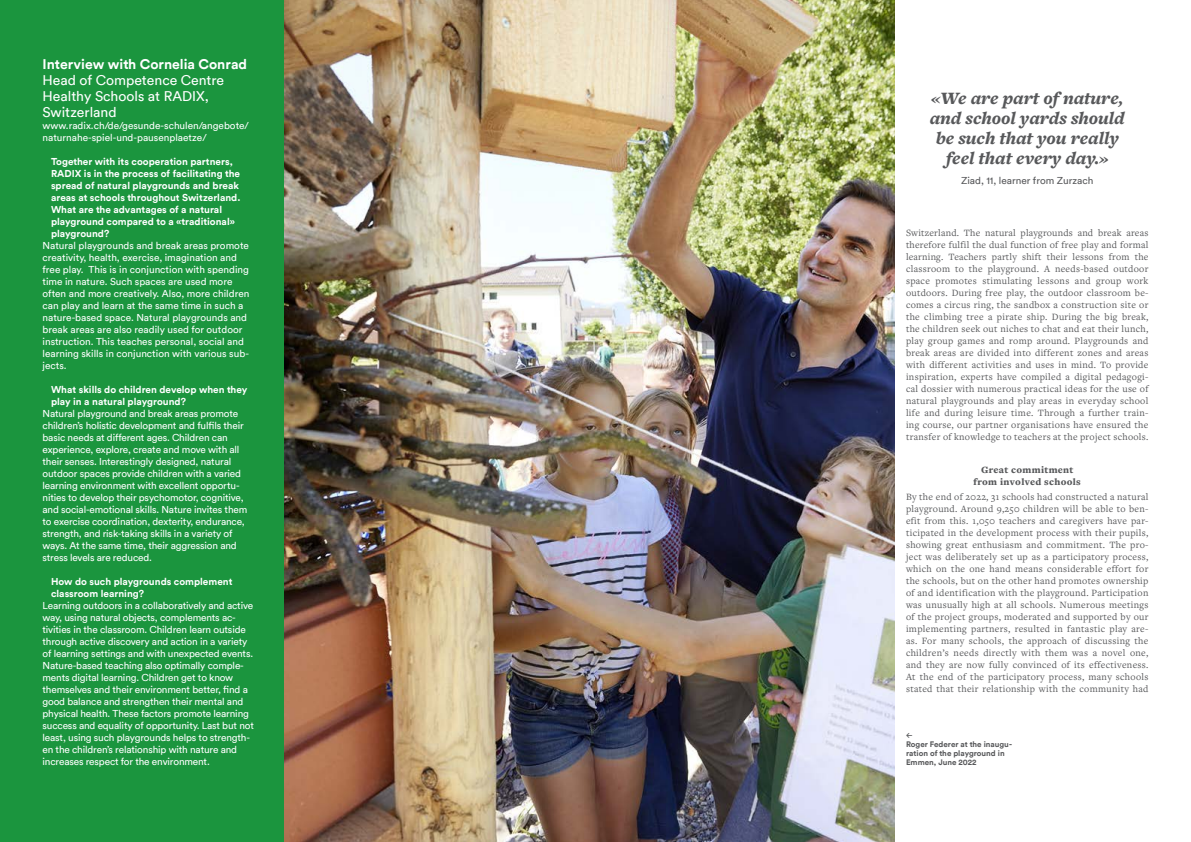
<style>
.page{position:relative;width:1191px;height:842px;background:#fff}
.page>*{position:absolute;margin:0;border:0;box-sizing:border-box;transform-origin:0 0}
.t1{font:italic 900 18px/20px "Freight Text Pro";color:#57585a;text-align:center}
.t2{font:14px/16px "Circular";color:#fff}
.t3{font:700 14px "Circular";color:#fff}
.t4{font:10px/12px "Freight Text Pro";letter-spacing:.03em;color:#57585a;text-align:justify}
.t5{font:10px/12px "Circular";letter-spacing:-.015em;color:#fff}
.t6{font:700 10px/12px "Circular";color:#fff}
.t7{font:900 10px/12px "Freight Text Pro";letter-spacing:.03em;color:#57585a;text-align:center}
.t8{font:10px "Circular";color:#57585a}
.t9{font:700 8px/9px "Circular";color:#57585a}
.t10{font:700 8px "Akkurat Pro";color:#57585a}
</style>
<div class="page">
<div style="left:0;top:0;width:285px;height:842px;background:#1b953e"></div>
<img style="left:285px;top:0;width:310px;height:842px">
<img style="left:595px;top:0;width:299px;height:842px">
<h2 class="t3" style="left:43px;top:55px;width:206px">Interview with Cornelia Conrad</h2>
<h2 class="t2" style="left:43px;top:72px;width:183px">Head of Competence Centre<br>Healthy Schools at RADIX,<br>Switzerland</h2>
<p class="t5" style="left:43px;top:119px;width:208px">www.radix.ch/de/gesunde-schulen/angebote/ naturnahe-spiel-und-pausenplaetze/</p>
<p class="t6" style="left:51px;top:155px;width:191px">Together with its cooperation partners, RADIX is in the process of facilitating the spread of natural playgrounds and break areas at schools throughout Switzerland.<br>What are the advantages of a natural playground compared to a «traditional» playground?</p>
<p class="t5" style="left:43px;top:239px;width:208px">Natural playgrounds and break areas promote creativity, health, exercise, imagination and free play. This is in conjunction with spending time in nature. Such spaces are used more often and more creatively. Also, more children can play and learn at the same time in such a nature-based space. Natural playgrounds and break areas are also readily used for outdoor instruction. This teaches personal, social and learning skills in conjunction with various sub&shy;jects.</p>
<p class="t6" style="left:51px;top:383px;width:198px">What skills do children develop when they play in a natural playground?</p>
<p class="t5" style="left:43px;top:407px;width:206px">Natural playground and break areas promote children’s holistic development and fulfils their basic needs at different ages. Children can experience, explore, create and move with all their senses. Interestingly designed, natural outdoor spaces provide children with a varied learning environment with excellent opportu&shy;nities to develop their psychomotor, cognitive, and social-emotional skills. Nature invites them to exercise coordination, dexterity, endurance, strength, and risk-taking skills in a variety of ways. At the same time, their aggression and stress levels are reduced.</p>
<p class="t6" style="left:51px;top:575px;width:183px">How do such playgrounds complement classroom learning?</p>
<p class="t5" style="left:43px;top:599px;width:213px">Learning outdoors in a collaboratively and active way, using natural objects, complements ac&shy;tivities in the classroom. Children learn outside through active discovery and action in a variety of learning settings and with unexpected events.<br>Nature-based teaching also optimally comple&shy;ments digital learning. Children get to know themselves and their environment better, find a good balance and strengthen their mental and physical health. These factors promote learning success and equality of opportunity. Last but not least, using such playgrounds helps to strength&shy;en the children’s relationship with nature and increases respect for the environment.</p>
<h1 class="t1" style="left:929px;top:87px;width:196px">«We are part of nature, and school yards should be such that you really feel that every day.»</h1>
<p class="t8" style="left:961px;top:174px;width:134px">Ziad, 11, learner from Zurzach</p>
<p class="t4" style="left:906px;top:226px;width:244px">Switzerland. The natural playgrounds and break areas therefore fulfil the dual function of free play and formal learning. Teachers partly shift their lessons from the classroom to the playground. A needs-based outdoor space promotes stimulating lessons and group work outdoors. During free play, the outdoor classroom be&shy;comes a circus ring, the sandbox a construction site or the climbing tree a pirate ship. During the big break, the children seek out niches to chat and eat their lunch, play group games and romp around. Playgrounds and break areas are divided into different zones and areas with different activities and uses in mind. To provide inspiration, experts have compiled a digital pedagogi&shy;cal dossier with numerous practical ideas for the use of natural playgrounds and play areas in everyday school life and during leisure time. Through a further train&shy;ing course, our partner organisations have ensured the transfer of knowledge to teachers at the project schools.</p>
<p class="t7" style="left:973px;top:464px;width:109px">Great commitment from involved schools</p>
<p class="t4" style="left:906px;top:490px;width:244px">By the end of 2022, 31 schools had constructed a natural playground. Around 9,250 children will be able to ben&shy;efit from this. 1,050 teachers and caregivers have par&shy;ticipated in the development process with their pupils, showing great enthusiasm and commitment. The pro&shy;ject was deliberately set up as a participatory process, which on the one hand means considerable effort for the schools, but on the other hand promotes ownership of and identification with the playground. Participation was unusually high at all schools. Numerous meetings of the project groups, moderated and supported by our implementing partners, resulted in fantastic play are&shy;as. For many schools, the approach of discussing the children’s needs directly with them was a novel one, and they are now fully convinced of its effectiveness.<br>At the end of the participatory process, many schools stated that their relationship with the community had</p>
<p class="t10" style="left:906px;top:731px;width:8px">←</p>
<p class="t9" style="left:906px;top:740px;width:107px">Roger Federer at the inaugu&shy;ration of the playground in<br>Emmen, June 2022</p>
</div>
